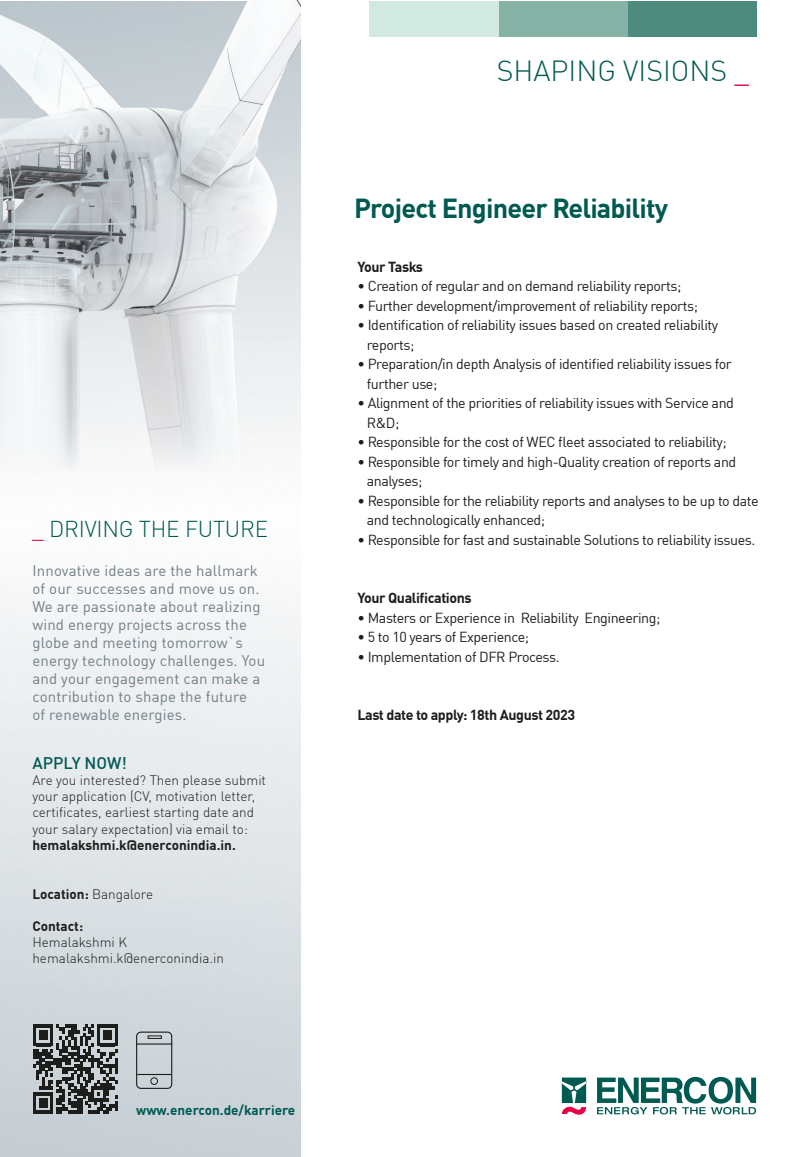
<style>
.page{position:relative;width:800px;height:1157px;background:#fff}
.page>*{position:absolute;margin:0;border:0;box-sizing:border-box;transform-origin:0 0}
.t1{font:300 28.5px "DIN Offc Pro";color:#005a51}
.t2{font:700 27px "DIN Offc Pro";letter-spacing:-.03em;color:#005a51}
.t3{font:300 22.5px "DIN Offc Pro";letter-spacing:-.01em;color:#005a51}
.t4{font:500 16.5px "DIN Offc Pro";color:#005a51}
.t5{font:15px/18px "DIN Offc Pro";letter-spacing:.01em;color:#717e86}
.t6{font:14.25px/19.5px "DIN Offc Pro";letter-spacing:-.03em;color:#1d1d1b}
.t7{font:700 14.25px "DIN Offc Pro";letter-spacing:-.03em;color:#1d1d1b}
.t8{font:300 13.5px/16.2px "DIN Offc Pro";color:#1d1d1b}
.t9{font:700 13.5px "DIN Offc Pro";color:#1d1d1b}
.t10{font:700 13.5px "DIN Offc Pro";color:#005a51}
.s1{color:#e50046}
.s2{font-weight:300}
</style>
<div class="page">
<img style="left:0;top:0;width:301px;height:1157px">
<img style="left:0;top:1px;width:301px;height:471px">
<div style="left:627px;top:1px;width:129px;height:35px;background:#4d8b7e"></div>
<div style="left:498px;top:1px;width:129px;height:35px;background:#85b2a4"></div>
<div style="left:369px;top:1px;width:129px;height:35px;background:#d2e9e2"></div>
<svg style="left:561px;top:1077px;width:25px;height:37px"></svg>
<svg style="left:597px;top:1076px;width:159px;height:38px"></svg>
<svg style="left:33px;top:1024px;width:85px;height:90px;background:#66696a"></svg>
<div style="left:136px;top:1031px;width:36px;height:58px;border:1px solid #1d1d1b;border-radius:4px"></div>
<hr style="left:137px;top:1074px;width:35px;height:1px;background:#1d1d1b">
<hr style="left:136px;top:1043px;width:36px;height:1px;background:#1d1d1b">
<div style="left:150px;top:1077px;width:8px;height:7px;border:1px solid #1d1d1b;border-radius:50%"></div>
<h3 class="t3" style="left:32px;top:512px;width:237px"><span class="s1">_</span> DRIVING THE FUTURE</h3>
<p class="t5" style="left:32px;top:560px;width:234px">Innovative ideas are the hallmark of our successes and move us on.<br>We are passionate about realizing wind energy projects across the globe and meeting tomorrow`s energy technology challenges. You and your engagement can make a contribution to shape the future<br>of renewable energies.</p>
<p class="t4" style="left:32px;top:749px;width:96px">APPLY NOW!</p>
<p class="t8" style="left:32px;top:771px;width:235px">Are you interested? Then please submit your application (CV, motivation letter, certificates, earliest starting date and your salary expectation) via email to:</p>
<p class="t9" style="left:32px;top:833px;width:205px">hemalakshmi.k@enerconindia.in.</p>
<p class="t9" style="left:32px;top:882px;width:122px">Location: <span class="s2">Bangalore</span></p>
<p class="t9" style="left:32px;top:914px;width:52px">Contact:</p>
<p class="t8" style="left:32px;top:933px;width:193px">Hemalakshmi K hemalakshmi.k@enerconindia.in</p>
<p class="t10" style="left:136px;top:1098px;width:161px">www.enercon.de/karriere</p>
<h1 class="t1" style="left:496px;top:49px;width:254px">SHAPING VISIONS <span class="s1">_</span></h1>
<h2 class="t2" style="left:354px;top:186px;width:315px">Project Engineer Reliability</h2>
<p class="t7" style="left:357px;top:254px;width:67px">Your Tasks</p>
<p class="t6" style="left:357px;top:275px;width:325px">• Creation of regular and on demand reliability reports;</p>
<p class="t6" style="left:357px;top:294px;width:342px">• Further development/improvement of reliability reports;</p>
<p class="t6" style="left:367px;top:314px;width:353px;text-indent:-9px">• Identification of reliability issues based on created reliability reports;</p>
<p class="t6" style="left:367px;top:353px;width:366px;text-indent:-9px">• Preparation/in depth Analysis of identified reliability issues for further use;</p>
<p class="t6" style="left:367px;top:392px;width:368px;text-indent:-9px">• Alignment of the priorities of reliability issues with Service and<br>R&amp;D;</p>
<p class="t6" style="left:357px;top:431px;width:371px">• Responsible for the cost of WEC fleet associated to reliability;</p>
<p class="t6" style="left:367px;top:450px;width:371px;text-indent:-9px">• Responsible for timely and high-Quality creation of reports and analyses;</p>
<p class="t6" style="left:367px;top:489px;width:393px;text-indent:-9px">• Responsible for the reliability reports and analyses to be up to date and technologically enhanced;</p>
<p class="t6" style="left:357px;top:528px;width:399px">• Responsible for fast and sustainable Solutions to reliability issues.</p>
<p class="t7" style="left:357px;top:586px;width:116px">Your Qualifications</p>
<p class="t6" style="left:357px;top:606px;width:304px">• Masters or Experience in Reliability Engineering;</p>
<p class="t6" style="left:357px;top:625px;width:173px">• 5 to 10 years of Experience;</p>
<p class="t6" style="left:357px;top:645px;width:204px">• Implementation of DFR Process.</p>
<p class="t7" style="left:357px;top:703px;width:219px">Last date to apply: 18th August 2023</p>
</div>
